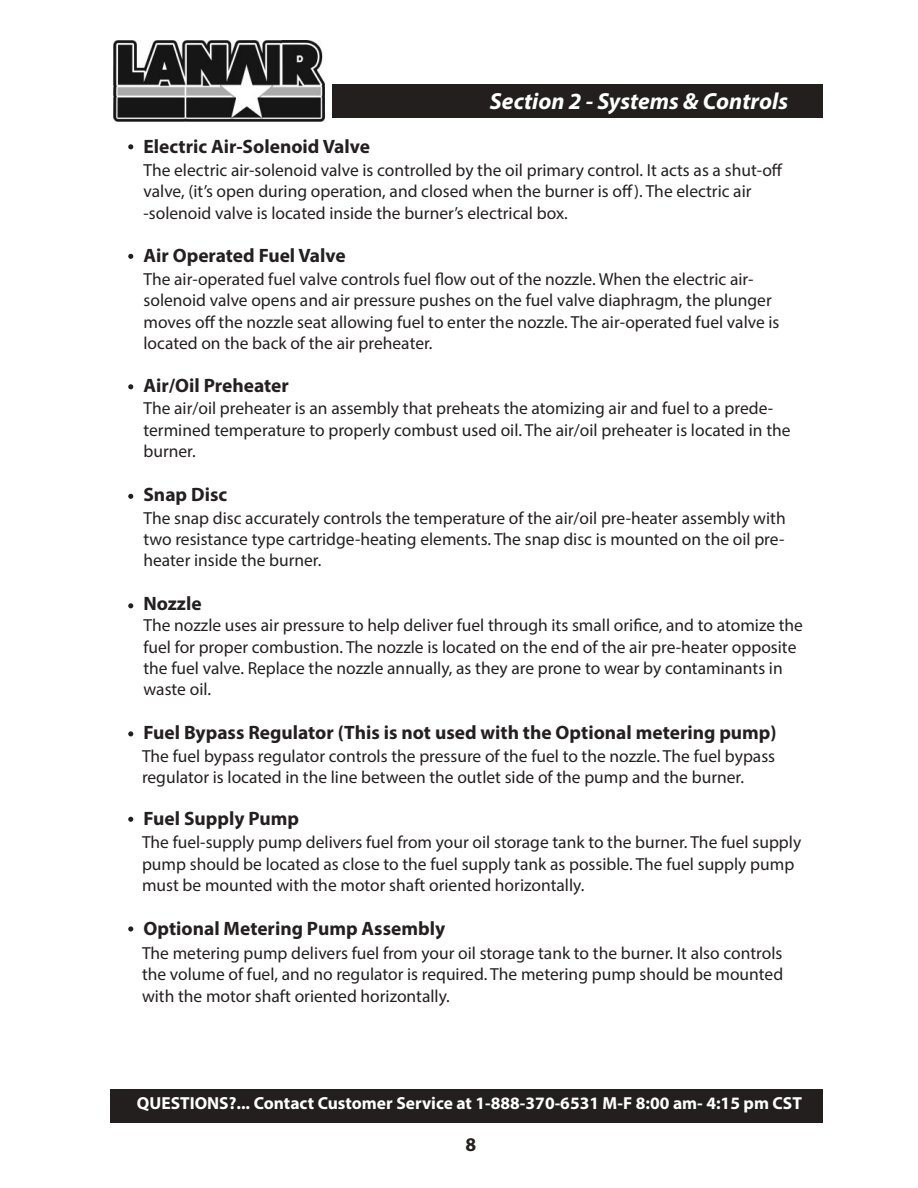
<style>
.page{position:relative;width:918px;height:1188px;background:#fff}
.page>*{position:absolute;margin:0;border:0;box-sizing:border-box;transform-origin:0 0}
.t1{font:italic 700 23.25px "Myriad Pro";color:#fff}
.t2{font:700 19.35px "Myriad Pro";color:#242021}
.t3{font:700 19.35px "Myriad Pro";color:#241f1f}
.t4{font:17.4px/21.3px "Myriad Pro";color:#242021}
.t5{font:700 17.4px "Myriad Pro";color:#fff}
</style>
<div class="page">
<div style="left:110px;top:1089px;width:713px;height:34px;background:#241f1f"></div>
<img style="left:113px;top:40px;width:211px;height:82px">
<div style="left:332px;top:84px;width:491px;height:34px;background:#241f1f"></div>
<svg style="left:128px;top:144px;width:5px;height:5px"></svg>
<svg style="left:128px;top:254px;width:5px;height:5px"></svg>
<svg style="left:128px;top:384px;width:5px;height:5px"></svg>
<svg style="left:128px;top:494px;width:5px;height:5px"></svg>
<svg style="left:128px;top:603px;width:5px;height:5px"></svg>
<svg style="left:128px;top:731px;width:5px;height:5px"></svg>
<svg style="left:128px;top:817px;width:5px;height:5px"></svg>
<svg style="left:128px;top:926px;width:5px;height:6px"></svg>
<h1 class="t1" style="left:490px;top:86px;width:300px">Section 2 - Systems &amp; Controls</h1>
<p class="t2" style="left:144px;top:134px;width:228px">Electric Air-Solenoid Valve</p>
<p class="t4" style="left:144px;top:159px;width:641px">The electric air-solenoid valve is controlled by the oil primary control. It acts as a shut-off valve, (it’s open during operation, and closed when the burner is off). The electric air -solenoid valve is located inside the burner’s electrical box.</p>
<p class="t2" style="left:144px;top:243px;width:204px">Air Operated Fuel Valve</p>
<p class="t4" style="left:144px;top:268px;width:637px">The air-operated fuel valve controls fuel flow out of the nozzle. When the electric air&shy;solenoid valve opens and air pressure pushes on the fuel valve diaphragm, the plunger moves off the nozzle seat allowing fuel to enter the nozzle. The air-operated fuel valve is located on the back of the air preheater.</p>
<p class="t2" style="left:144px;top:373px;width:147px">Air/Oil Preheater</p>
<p class="t4" style="left:144px;top:398px;width:649px">The air/oil preheater is an assembly that preheats the atomizing air and fuel to a prede&shy;termined temperature to properly combust used oil. The air/oil preheater is located in the burner.</p>
<p class="t2" style="left:144px;top:482px;width:85px">Snap Disc</p>
<p class="t4" style="left:144px;top:507px;width:644px;text-align:justify">The snap disc accurately controls the temperature of the air/oil pre-heater assembly with two resistance type cartridge-heating elements. The snap disc is mounted on the oil pre&shy;heater inside the burner.</p>
<p class="t2" style="left:144px;top:591px;width:60px">Nozzle</p>
<p class="t4" style="left:144px;top:615px;width:661px">The nozzle uses air pressure to help deliver fuel through its small orifice, and to atomize the fuel for proper combustion. The nozzle is located on the end of the air pre-heater opposite the fuel valve. Replace the nozzle annually, as they are prone to wear by contaminants in waste oil.</p>
<p class="t2" style="left:144px;top:720px;width:635px">Fuel Bypass Regulator (This is not used with the Optional metering pump)</p>
<p class="t4" style="left:142px;top:745px;width:635px">The fuel bypass regulator controls the pressure of the fuel to the nozzle. The fuel bypass regulator is located in the line between the outlet side of the pump and the burner.</p>
<p class="t2" style="left:144px;top:806px;width:157px">Fuel Supply Pump</p>
<p class="t4" style="left:142px;top:832px;width:661px">The fuel-supply pump delivers fuel from your oil storage tank to the burner. The fuel supply pump should be located as close to the fuel supply tank as possible. The fuel supply pump must be mounted with the motor shaft oriented horizontally.</p>
<p class="t2" style="left:144px;top:916px;width:303px">Optional Metering Pump Assembly</p>
<p class="t4" style="left:142px;top:942px;width:643px;text-align:justify">The metering pump delivers fuel from your oil storage tank to the burner. It also controls the volume of fuel, and no regulator is required. The metering pump should be mounted with the motor shaft oriented horizontally.</p>
<p class="t5" style="left:137px;top:1092px;width:666px">QUESTIONS?... Contact Customer Service at 1-888-370-6531 M-F 8:00 am- 4:15 pm CST</p>
<p class="t3" style="left:466px;top:1132px;width:12px">8</p>
</div>
